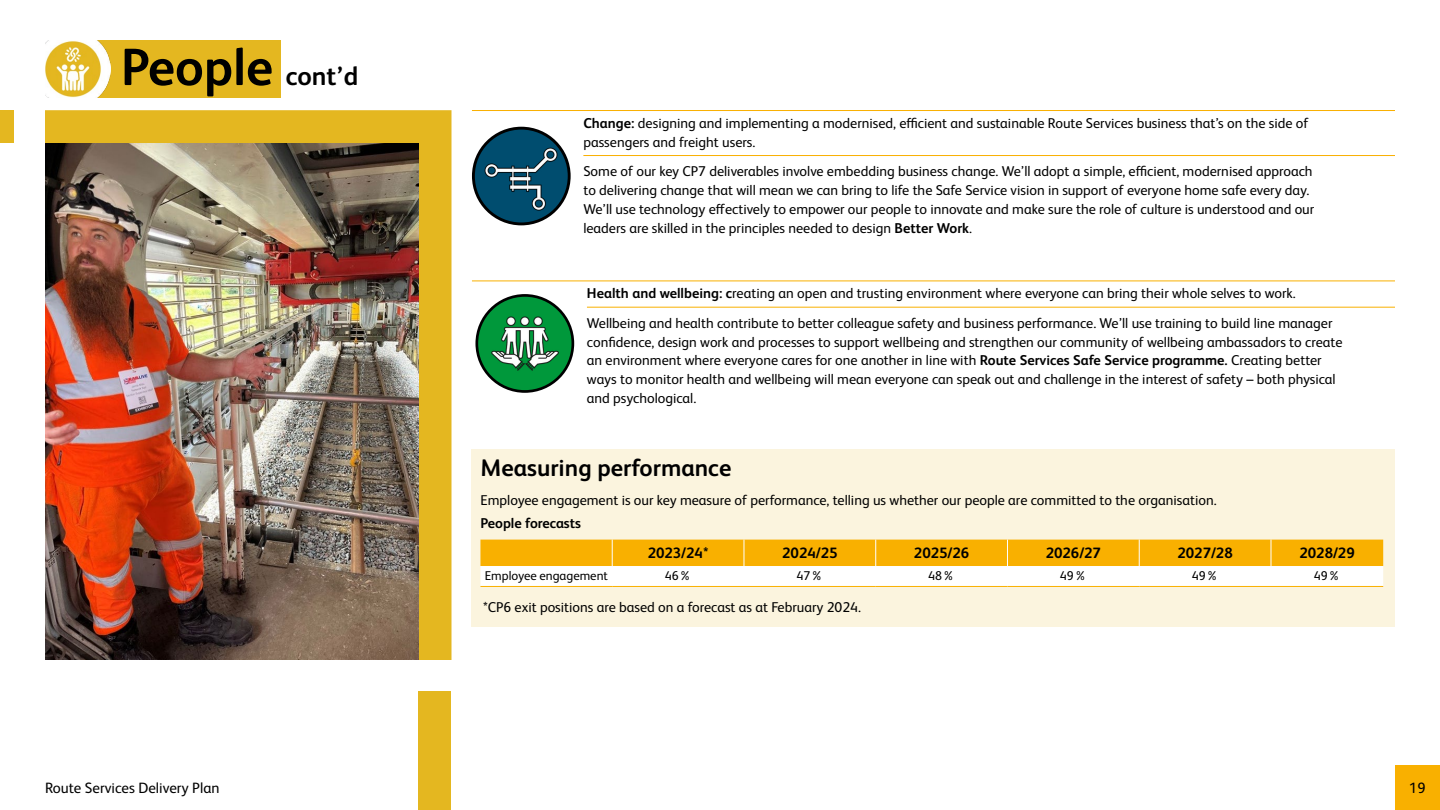
<style>
.page{position:relative;width:1440px;height:810px;background:#fff}
.page>*{position:absolute;margin:0;border:0;box-sizing:border-box;transform-origin:0 0}
.t1{font:700 52.5px "Network Rail Sans";color:#000}
.H2_INNER{font:700 24px "Network Rail Sans";color:#000}
.Table_head{font:700 15px "Network Rail Sans";color:#000}
.t2{font:15px "Network Rail Sans";color:#000}
.Bullets{font:14.25px/18.8px "Network Rail Sans";color:#000}
.Body_copy{font:14.25px/18.8px "Network Rail Sans";color:#000}
.t3{font:700 14.25px "Network Rail Sans";color:#000}
.Table_copy{font:12.75px "Network Rail Sans";color:#000}
.s1{font-size:26.25px}
.s2{font-weight:700}
</style>
<div class="page">
<div style="left:73px;top:40px;width:208px;height:58px;background:#e4b720"></div>
<div style="left:0;top:110px;width:14px;height:33px;background:#e4b720"></div>
<div style="left:45px;top:110px;width:407px;height:550px;background:#e4b720"></div>
<div style="left:418px;top:692px;width:34px;height:118px;background:#e4b720"></div>
<div style="left:1395px;top:765px;width:45px;height:45px;background:#f9b000"></div>
<hr style="left:472px;top:110px;width:923px;height:1px;background:#f9b000">
<hr style="left:583px;top:155px;width:812px;height:1px;background:#f9b000">
<hr style="left:472px;top:281px;width:923px;height:1px;background:#f9b000">
<hr style="left:587px;top:307px;width:808px;height:1px;background:#f9b000">
<div style="left:472px;top:449px;width:923px;height:178px;background:#fbf4de"></div>
<svg style="left:480px;top:540px;width:903px;height:46px;background:#fbd26f"></svg>
<hr style="left:480px;top:586px;width:132px;height:1px;background:#f9b000">
<hr style="left:612px;top:586px;width:132px;height:1px;background:#f9b000">
<hr style="left:744px;top:586px;width:132px;height:1px;background:#f9b000">
<hr style="left:876px;top:586px;width:131px;height:1px;background:#f9b000">
<hr style="left:1007px;top:586px;width:132px;height:1px;background:#f9b000">
<hr style="left:1139px;top:586px;width:132px;height:1px;background:#f9b000">
<hr style="left:1271px;top:586px;width:112px;height:1px;background:#f9b000">
<img style="left:45px;top:144px;width:374px;height:516px">
<img style="left:477px;top:295px;width:96px;height:96px;border-radius:48px">
<div style="left:475px;top:294px;width:99px;height:99px;border:3px solid #000;border-radius:50%"></div>
<svg style="left:473px;top:128px;width:96px;height:96px"></svg>
<img style="left:479px;top:136px;width:85px;height:85px">
<div style="left:472px;top:127px;width:99px;height:98px;border:3px solid #000;border-radius:50%"></div>
<img style="left:45px;top:40px;width:65px;height:58px">
<h1 class="t1" style="left:121px;top:31px;width:239px">People <span class="s1">cont’d</span></h1>
<p class="Bullets" style="left:583px;top:113px;width:727px"><span class="s2">Change:</span> designing and implementing a modernised, efficient and sustainable Route Services business that’s on the side of passengers and freight users.</p>
<p class="Bullets" style="left:583px;top:161px;width:732px">Some of our key CP7 deliverables involve embedding business change. We’ll adopt a simple, efficient, modernised approach to delivering change that will mean we can bring to life the Safe Service vision in support of everyone home safe every day.<br>We’ll use technology effectively to empower our people to innovate and make sure the role of culture is understood and our leaders are skilled in the principles needed to design <span class="s2">Better Work</span>.</p>
<p class="Bullets" style="left:587px;top:283px;width:710px"><span class="s2">Health and wellbeing: c</span>reating an open and trusting environment where everyone can bring their whole selves to work.</p>
<p class="Body_copy" style="left:587px;top:313px;width:757px">Wellbeing and health contribute to better colleague safety and business performance. We’ll use training to build line manager confidence, design work and processes to support wellbeing and strengthen our community of wellbeing ambassadors to create an environment where everyone cares for one another in line with <span class="s2">Route Services Safe Service programme.</span> Creating better ways to monitor health and wellbeing will mean everyone can speak out and challenge in the interest of safety – both physical and psychological.</p>
<h2 class="H2_INNER" style="left:480px;top:451px;width:252px">Measuring performance</h2>
<p class="Body_copy" style="left:480px;top:490px;width:738px">Employee engagement is our key measure of performance, telling us whether our people are committed to the organisation.</p>
<p class="t3" style="left:480px;top:513px;width:102px">People forecasts</p>
<p class="Table_head" style="left:648px;top:542px;width:62px">2023/24*</p>
<p class="Table_head" style="left:782px;top:542px;width:57px">2024/25</p>
<p class="Table_head" style="left:914px;top:542px;width:57px">2025/26</p>
<p class="Table_head" style="left:1046px;top:542px;width:57px">2026/27</p>
<p class="Table_head" style="left:1177px;top:542px;width:57px">2027/28</p>
<p class="Table_head" style="left:1299px;top:542px;width:57px">2028/29</p>
<p class="Table_copy" style="left:485px;top:567px;width:125px">Employee engagement</p>
<p class="Table_copy" style="left:665px;top:567px;width:28px">46%</p>
<p class="Table_copy" style="left:796px;top:567px;width:28px">47%</p>
<p class="Table_copy" style="left:928px;top:567px;width:28px">48%</p>
<p class="Table_copy" style="left:1060px;top:567px;width:28px">49%</p>
<p class="Table_copy" style="left:1192px;top:567px;width:28px">49%</p>
<p class="Table_copy" style="left:1314px;top:567px;width:28px">49%</p>
<p class="Body_copy" style="left:483px;top:597px;width:380px">*CP6 exit positions are based on a forecast as at February 2024.</p>
<p class="t2" style="left:45px;top:778px;width:176px">Route Services Delivery Plan</p>
<p class="t2" style="left:1409px;top:778px;width:18px">19</p>
</div>
